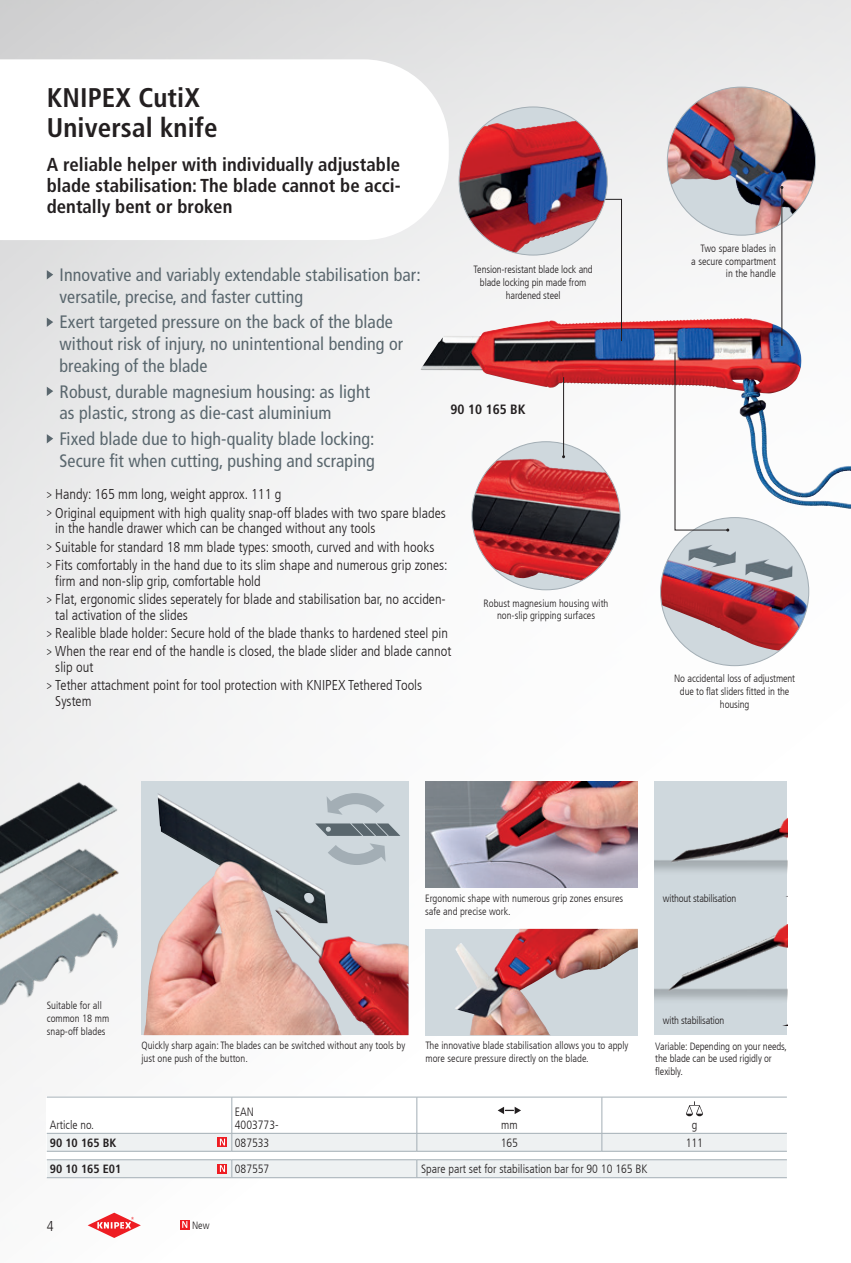
<style>
.page{position:relative;width:851px;height:1263px;background:#fff}
.page>*{position:absolute;margin:0;border:0;box-sizing:border-box;transform-origin:0 0}
.t1{font:700 condensed 27px/30px "Frutiger LT Com";letter-spacing:.005em;color:#231f20}
.t2{font:700 condensed 18.75px/21px "Frutiger LT Com";color:#231f20;text-align:justify}
.t3{font:condensed 18px/21.6px "Frutiger LT Com";letter-spacing:.005em;color:#5a676e}
.t4{font:300 condensed 14.25px/18.3px "Frutiger LT Com";color:#231f20}
.t5{font:700 condensed 13.5px "Frutiger LT Com";color:#231f20}
.t6{font:300 condensed 12px/12.8px "Frutiger LT Com";color:#231f20}
.t7{font:700 condensed 12px "Frutiger LT Com";color:#231f20}
.t8{font:300 condensed 10.5px/12.8px "Frutiger LT Com";color:#231f20}
.t9{font:300 condensed 10.5px "Frutiger LT Com";letter-spacing:-.02em;color:#231f20}
.s1{font-weight:400;font-size:12px}
</style>
<div class="page">
<img style="left:0;top:0;width:850px;height:1179px">
<svg style="left:0;top:59px;width:448px;height:181px"></svg>
<img style="left:622px;top:318px;width:118px;height:5px">
<img style="left:667px;top:87px;width:148px;height:148px;border-radius:50%">
<img style="left:667px;top:161px;width:122px;height:73px">
<div style="left:472px;top:442px;width:148px;height:148px;background:#cfd8dd;border-radius:50%"></div>
<img style="left:472px;top:459px;width:148px;height:122px">
<div style="left:660px;top:518px;width:148px;height:148px;background:#cfd8dd;border-radius:50%"></div>
<img style="left:660px;top:544px;width:147px;height:106px">
<hr style="left:563px;top:377px;width:1px;height:80px;background:#231f20">
<hr style="left:781px;top:187px;width:1px;height:159px;background:#231f20">
<svg style="left:506px;top:198px;width:116px;height:144px"></svg>
<svg style="left:674px;top:352px;width:55px;height:179px"></svg>
<div style="left:141px;top:782px;width:267px;height:253px;background:#cfd8dd"></div>
<img style="left:425px;top:782px;width:212px;height:6px">
<div style="left:459px;top:107px;width:148px;height:148px;background:#cfd8dd;border-radius:50%"></div>
<img style="left:459px;top:121px;width:148px;height:132px">
<img style="left:0;top:772px;width:128px;height:57px">
<img style="left:0;top:829px;width:47px;height:69px">
<img style="left:0;top:898px;width:47px;height:124px">
<div style="left:654px;top:782px;width:133px;height:253px;background:#cfd8dd"></div>
<svg style="left:47px;top:270px;width:6px;height:9px"></svg>
<svg style="left:47px;top:318px;width:6px;height:9px"></svg>
<svg style="left:47px;top:387px;width:6px;height:9px"></svg>
<svg style="left:47px;top:434px;width:6px;height:9px"></svg>
<svg style="left:47px;top:788px;width:803px;height:450px"></svg>
<h1 class="t1" style="left:47px;top:83px;width:172px">KNIPEX CutiX<br>Universal knife</h1>
<h2 class="t2" style="left:47px;top:154px;width:355px">A reliable helper with individually adjustable blade stabilisation: The blade cannot be acci&shy;dentally bent or broken</h2>
<p class="t8" style="left:473px;top:263px;width:121px;text-align:center">Tension-resistant blade lock and blade locking pin made from hardened steel</p>
<p class="t3" style="left:60px;top:264px;width:362px">Innovative and variably extendable stabilisation bar: versatile, precise, and faster cutting</p>
<p class="t3" style="left:60px;top:311px;width:345px">Exert targeted pressure on the back of the blade without risk of injury, no unintentional bending or breaking of the blade</p>
<p class="t3" style="left:60px;top:381px;width:312px">Robust, durable magnesium housing: as light as plastic, strong as die-cast aluminium</p>
<p class="t3" style="left:60px;top:428px;width:317px">Fixed blade due to high-quality blade locking:<br>Secure fit when cutting, pushing and scraping</p>
<p class="t4" style="left:47px;top:485px;width:400px"><span class="s1">&gt;</span> Handy: 165 mm long, weight approx. 111 g<br><span class="s1">&gt;</span> Original equipment with high quality snap-off blades with two spare blades</p>
<p class="t4" style="left:47px;top:519px;width:402px;text-indent:9px">in the handle drawer which can be changed without any tools<br><span class="s1">&gt;</span> Suitable for standard 18 mm blade types: smooth, curved and with hooks<br><span class="s1">&gt;</span> Fits comfortably in the hand due to its slim shape and numerous grip zones:</p>
<p class="t4" style="left:47px;top:572px;width:400px;text-indent:9px">firm and non-slip grip, comfortable hold<br><span class="s1">&gt;</span> Flat, ergonomic slides seperately for blade and stabilisation bar, no acciden-</p>
<p class="t4" style="left:47px;top:606px;width:406px;text-indent:9px">tal activation of the slides<br><span class="s1">&gt;</span> Realible blade holder: Secure hold of the blade thanks to hardened steel pin <span class="s1">&gt;</span> When the rear end of the handle is closed, the blade slider and blade cannot</p>
<p class="t4" style="left:47px;top:658px;width:377px;text-indent:9px">slip out<br><span class="s1">&gt;</span> Tether attachment point for tool protection with KNIPEX Tethered Tools</p>
<p class="t4" style="left:55px;top:692px;width:38px">System</p>
<p class="t5" style="left:450px;top:401px;width:76px">90 10 165 BK</p>
<p class="t8" style="left:483px;top:597px;width:126px;text-align:center">Robust magnesium housing with non-slip gripping surfaces</p>
<p class="t8" style="left:691px;top:242px;width:86px;text-align:right">Two spare blades in<br>a secure compartment in the handle</p>
<p class="t8" style="left:674px;top:672px;width:123px;text-align:center">No accidental loss of adjustment due to flat sliders fitted in the housing</p>
<p class="t8" style="left:47px;top:999px;width:64px">Suitable for all common 18 mm snap-off blades</p>
<p class="t8" style="left:425px;top:892px;width:199px">Ergonomic shape with numerous grip zones ensures safe and precise work.</p>
<p class="t9" style="left:662px;top:892px;width:75px">without stabilisation</p>
<p class="t9" style="left:662px;top:1014px;width:63px">with stabilisation</p>
<p class="t8" style="left:425px;top:1039px;width:204px">The innovative blade stabilisation allows you to apply more secure pressure directly on the blade.</p>
<p class="t8" style="left:141px;top:1039px;width:265px">Quickly sharp again: The blades can be switched without any tools by just one push of the button.</p>
<p class="t8" style="left:655px;top:1039px;width:133px">Variable: Depending on your needs, the blade can be used rigidly or flexibly.</p>
<p class="t6" style="left:50px;top:1118px;width:46px">Article no.</p>
<p class="t6" style="left:235px;top:1106px;width:45px">EAN<br>4003773-</p>
<p class="t6" style="left:501px;top:1118px;width:18px">mm</p>
<p class="t6" style="left:691px;top:1118px;width:7px">g</p>
<p class="t7" style="left:50px;top:1136px;width:68px">90 10 165 BK</p>
<p class="t6" style="left:235px;top:1136px;width:36px">087533</p>
<p class="t6" style="left:500px;top:1136px;width:19px">165</p>
<p class="t6" style="left:685px;top:1136px;width:19px">111</p>
<p class="t7" style="left:50px;top:1162px;width:73px">90 10 165 E01</p>
<p class="t6" style="left:235px;top:1163px;width:36px">087557</p>
<p class="t6" style="left:421px;top:1163px;width:228px">Spare part set for stabilisation bar for 90 10 165 BK</p>
<p class="t4" style="left:47px;top:1217px;width:8px">4</p>
<p class="t8" style="left:192px;top:1219px;width:19px">New</p>
</div>
